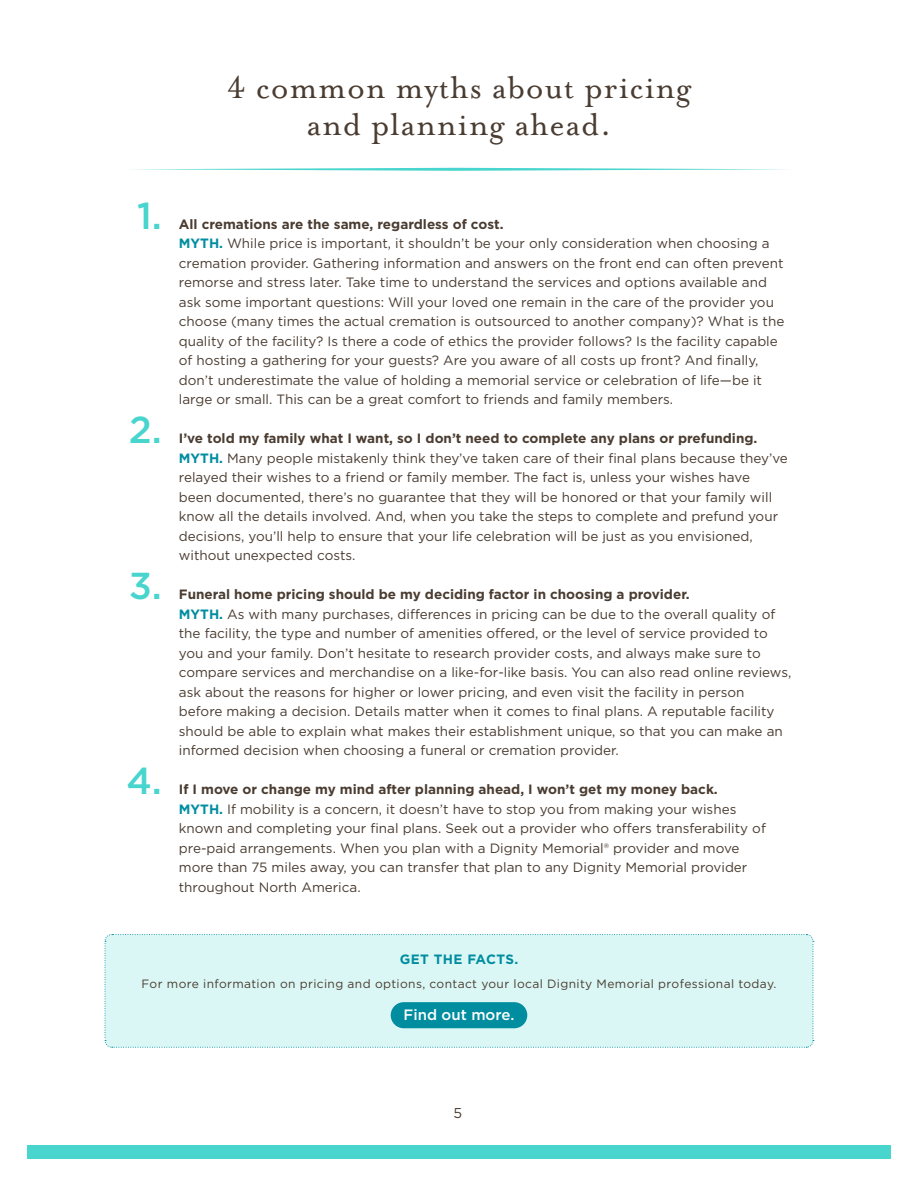
<style>
.page{position:relative;width:918px;height:1188px;background:#fff}
.page>*{position:absolute;margin:0;border:0;box-sizing:border-box;transform-origin:0 0}
.t1{font:500 37.5px "Gotham";color:#47d5cd}
.t2{font:36px "Mrs Eaves OT";letter-spacing:.02em;color:#4a3c31}
.t3{font:500 15px "Gotham";color:#fff}
.t4{font:14.25px "Gotham";color:#4a3c31}
.t5{font:13.5px/19.5px "Gotham";color:#4a3c31}
.t6{font:700 13.5px "Gotham";letter-spacing:.03em;color:#008da0}
.t7{font:12px "Gotham";letter-spacing:.03em;color:#4a3c31}
.s1{font-weight:700}
.s2{font-weight:700;color:#008da0}
</style>
<div class="page">
<div style="left:104px;top:934px;width:710px;height:114px;background:#daf7f5"></div>
<div style="left:391px;top:1002px;width:136px;height:26px;background:#008da0;border-radius:13px"></div>
<div style="left:27px;top:1145px;width:864px;height:13px;background:#47d5cd"></div>
<svg style="left:131px;top:168px;width:656px;height:3px"></svg>
<p class="t2" style="left:227px;top:67px;width:466px">4 common myths about pricing</p>
<p class="t2" style="left:307px;top:105px;width:306px">and planning ahead.</p>
<p class="t1" style="left:137px;top:191px;width:26px">1.</p>
<p class="t1" style="left:129px;top:405px;width:35px">2.</p>
<p class="t1" style="left:129px;top:561px;width:35px">3.</p>
<p class="t1" style="left:126px;top:756px;width:37px">4.</p>
<p class="t5" style="left:179px;top:214px;width:607px"><span class="s1">All cremations are the same, regardless of cost.<br></span><span class="s2">MYTH.</span> While price is important, it shouldn’t be your only consideration when choosing a cremation provider. Gathering information and answers on the front end can often prevent remorse and stress later. Take time to understand the services and options available and ask some important questions: Will your loved one remain in the care of the provider you choose (many times the actual cremation is outsourced to another company)? What is the quality of the facility? Is there a code of ethics the provider follows? Is the facility capable of hosting a gathering for your guests? Are you aware of all costs up front? And finally, don’t underestimate the value of holding a memorial service or celebration of life—be it large or small. This can be a great comfort to friends and family members.</p>
<p class="t5" style="left:179px;top:428px;width:611px"><span class="s1">I’ve told my family what I want, so I don’t need to complete any plans or prefunding.<br></span><span class="s2">MYTH.</span> Many people mistakenly think they’ve taken care of their final plans because they’ve relayed their wishes to a friend or family member. The fact is, unless your wishes have<br>been documented, there’s no guarantee that they will be honored or that your family will know all the details involved. And, when you take the steps to complete and prefund your decisions, you’ll help to ensure that your life celebration will be just as you envisioned, without unexpected costs.</p>
<p class="t5" style="left:179px;top:584px;width:614px"><span class="s1">Funeral home pricing should be my deciding factor in choosing a provider.<br></span><span class="s2">MYTH.</span> As with many purchases, differences in pricing can be due to the overall quality of the facility, the type and number of amenities offered, or the level of service provided to you and your family. Don’t hesitate to research provider costs, and always make sure to compare services and merchandise on a like-for-like basis. You can also read online reviews, ask about the reasons for higher or lower pricing, and even visit the facility in person before making a decision. Details matter when it comes to final plans. A reputable facility should be able to explain what makes their establishment unique, so that you can make an informed decision when choosing a funeral or cremation provider.</p>
<p class="t5" style="left:179px;top:779px;width:589px"><span class="s1">If I move or change my mind after planning ahead, I won’t get my money back.<br></span><span class="s2">MYTH.</span> If mobility is a concern, it doesn’t have to stop you from making your wishes known and completing your final plans. Seek out a provider who offers transferability of pre-paid arrangements. When you plan with a Dignity Memorial® provider and move more than 75 miles away, you can transfer that plan to any Dignity Memorial provider throughout North America.</p>
<p class="t6" style="left:400px;top:951px;width:120px">GET THE FACTS.</p>
<p class="t7" style="left:142px;top:976px;width:636px">For more information on pricing and options, contact your local Dignity Memorial professional today.</p>
<p class="t3" style="left:404px;top:1005px;width:112px">Find out more.</p>
<p class="t4" style="left:454px;top:1104px;width:10px">5</p>
</div>
